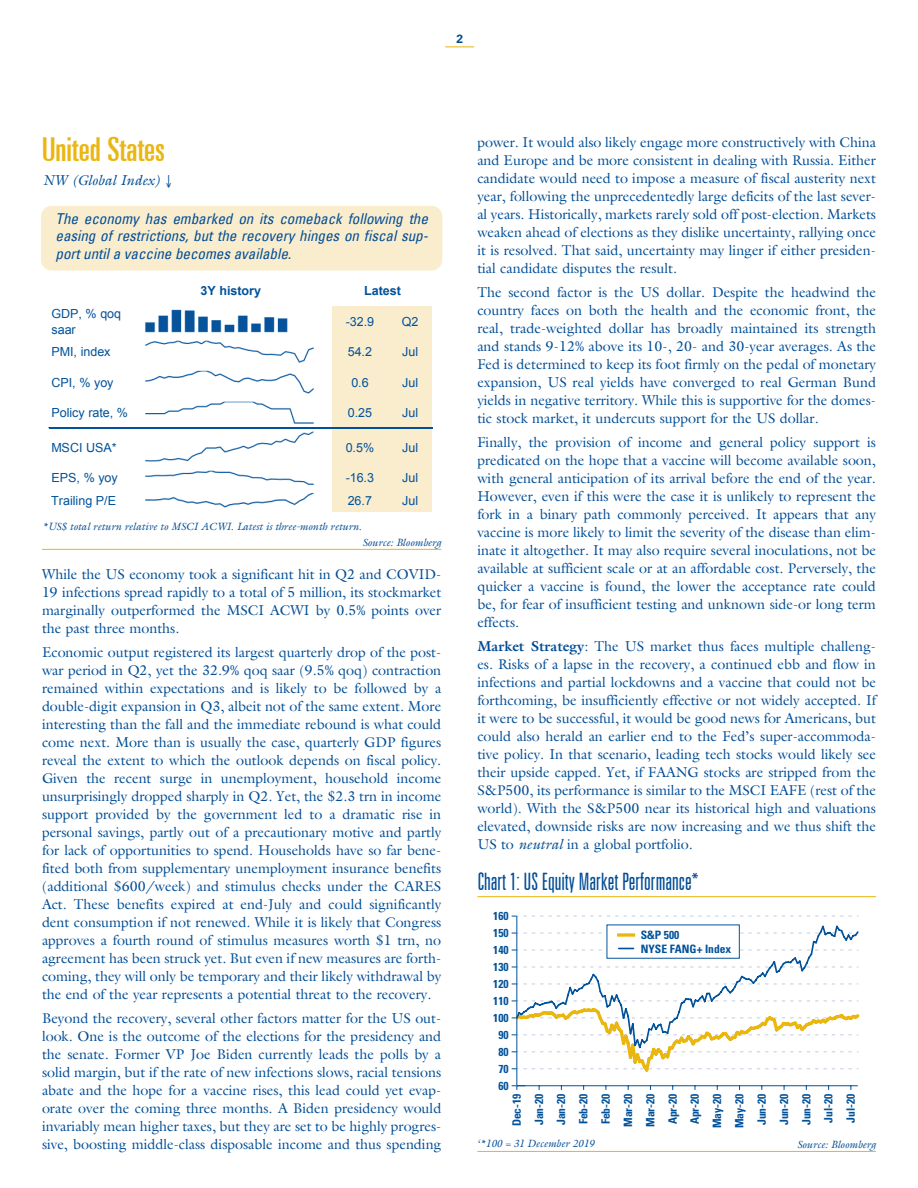
<style>
.page{position:relative;width:918px;height:1188px;background:#fff}
.page>*{position:absolute;margin:0;border:0;box-sizing:border-box;transform-origin:0 0}
.B-head_alt{font:ultra-condensed 33px "Univers";color:#eab610}
.C-head{font:300 ultra-condensed 24px "Univers";color:#014d95}
.Callout{font:italic condensed 15px/17.2px "Univers";color:#014d95;text-align:justify}
.Body{font:14.25px/18px "Galliard";color:#014d95;text-align:justify}
.Body-2{font:italic 14.25px "Galliard";color:#014d95}
.t1{font:12.6px/15.9px "Arial";letter-spacing:-.005em;color:#01529b}
.t2{font:700 12.6px "Arial";color:#01529b}
.t3{font:700 12px "Univers";color:#014d95}
.t4{font:700 condensed 11.55px/22.4px "Univers";color:#01529b}
.Notes{font:italic 10.5px "Galliard";color:#014d95}
.SOURCE__flush_right{font:italic 10.5px "Galliard";color:#014d95}
.s1{font-weight:700}
.s2{font-style:italic}
</style>
<div class="page">
<div style="left:41px;top:206px;width:401px;height:65px;background:#faedce;border-radius:11px"></div>
<svg style="left:445px;top:46px;width:29px;height:1px"></svg>
<hr style="left:42px;top:549px;width:399px;height:1px;background:#eab610">
<hr style="left:477px;top:896px;width:399px;height:1px;background:#eab610">
<hr style="left:477px;top:1151px;width:399px;height:1px;background:#eab610">
<hr style="left:517px;top:1085px;width:341px;height:1px;background:#01529b">
<svg style="left:512px;top:1085px;width:13px;height:5px"></svg>
<svg style="left:512px;top:916px;width:346px;height:1px"></svg>
<svg style="left:512px;top:924px;width:347px;height:151px"></svg>
<hr style="left:516px;top:916px;width:1px;height:170px;background:#01529b">
<div style="left:332px;top:306px;width:100px;height:31px;background:#faedce"></div>
<img style="left:145px;top:309px;width:143px;height:24px">
<div style="left:332px;top:337px;width:100px;height:30px;background:#faedce"></div>
<div style="left:332px;top:367px;width:100px;height:31px;background:#faedce"></div>
<div style="left:332px;top:398px;width:100px;height:30px;background:#faedce"></div>
<div style="left:332px;top:428px;width:100px;height:39px;background:#faedce"></div>
<div style="left:332px;top:467px;width:100px;height:23px;background:#faedce"></div>
<div style="left:332px;top:489px;width:100px;height:23px;background:#faedce"></div>
<hr style="left:49px;top:427px;width:383px;height:1px;background:#203b74">
<hr style="left:49px;top:428px;width:383px;height:1px;background:#01529b">
<p class="t3" style="left:456px;top:32px;width:8px">2</p>
<p class="B-head_alt" style="left:42px;top:135px;width:124px">United States</p>
<p class="Body-2" style="left:42px;top:174px;width:133px">NW (Global Index) ↓</p>
<p class="Callout" style="left:56px;top:210px;width:374px">The economy has embarked on its comeback following the easing of restrictions, but the recovery hinges on fiscal sup&shy;port until a vaccine becomes available.</p>
<p class="t2" style="left:201px;top:283px;width:62px">3Y history</p>
<p class="t2" style="left:364px;top:282px;width:38px">Latest</p>
<p class="t1" style="left:51px;top:306px;width:71px">GDP, % qoq saar</p>
<p class="t1" style="left:346px;top:314px;width:30px">-32.9</p>
<p class="t1" style="left:402px;top:314px;width:18px">Q2</p>
<p class="t1" style="left:51px;top:344px;width:61px">PMI, index</p>
<p class="t1" style="left:348px;top:344px;width:26px">54.2</p>
<p class="t1" style="left:402px;top:344px;width:18px">Jul</p>
<p class="t1" style="left:51px;top:375px;width:64px">CPI, % yoy</p>
<p class="t1" style="left:351px;top:375px;width:19px">0.6</p>
<p class="t1" style="left:402px;top:375px;width:18px">Jul</p>
<p class="t1" style="left:51px;top:405px;width:78px">Policy rate, %</p>
<p class="t1" style="left:348px;top:405px;width:26px">0.25</p>
<p class="t1" style="left:402px;top:405px;width:18px">Jul</p>
<p class="t1" style="left:51px;top:440px;width:67px">MSCI USA*</p>
<p class="t1" style="left:346px;top:440px;width:30px">0.5%</p>
<p class="t1" style="left:402px;top:440px;width:18px">Jul</p>
<p class="t1" style="left:51px;top:470px;width:68px">EPS, % yoy</p>
<p class="t1" style="left:346px;top:470px;width:30px">-16.3</p>
<p class="t1" style="left:402px;top:470px;width:18px">Jul</p>
<p class="t1" style="left:51px;top:493px;width:66px">Trailing P/E</p>
<p class="t1" style="left:348px;top:493px;width:26px">26.7</p>
<p class="t1" style="left:402px;top:493px;width:18px">Jul</p>
<p class="Notes" style="left:42px;top:522px;width:321px">*US$ total return relative to MSCI ACWI. Latest is three-month return.</p>
<p class="SOURCE__flush_right" style="left:362px;top:538px;width:80px">Source: Bloomberg</p>
<p class="Body" style="left:42px;top:566px;width:401px">While the US economy took a significant hit in Q2 and COVID-19 infections spread rapidly to a total of 5 million, its stockmarket marginally outperformed the MSCI ACWI by 0.5% points over the past three months.</p>
<p class="Body" style="left:42px;top:644px;width:401px">Economic output registered its largest quarterly drop of the post&shy;war period in Q2, yet the 32.9% qoq saar (9.5% qoq) contraction remained within expectations and is likely to be followed by a double-digit expansion in Q3, albeit not of the same extent. More interesting than the fall and the immediate rebound is what could come next. More than is usually the case, quarterly GDP figures reveal the extent to which the outlook depends on fiscal policy.<br>Given the recent surge in unemployment, household income unsurprisingly dropped sharply in Q2. Yet, the $2.3 trn in income support provided by the government led to a dramatic rise in personal savings, partly out of a precautionary motive and partly for lack of opportunities to spend. Households have so far bene&shy;fited both from supplementary unemployment insurance benefits (additional $600/week) and stimulus checks under the CARES Act. These benefits expired at end-July and could significantly dent consumption if not renewed. While it is likely that Congress approves a fourth round of stimulus measures worth $1 trn, no agreement has been struck yet. But even if new measures are forth&shy;coming, they will only be temporary and their likely withdrawal by the end of the year represents a potential threat to the recovery.</p>
<p class="Body" style="left:42px;top:1010px;width:401px">Beyond the recovery, several other factors matter for the US out&shy;look. One is the outcome of the elections for the presidency and the senate. Former VP Joe Biden currently leads the polls by a solid margin, but if the rate of new infections slows, racial tensions abate and the hope for a vaccine rises, this lead could yet evap&shy;orate over the coming three months. A Biden presidency would invariably mean higher taxes, but they are set to be highly progres&shy;sive, boosting middle-class disposable income and thus spending</p>
<p class="Body" style="left:477px;top:135px;width:400px">power. It would also likely engage more constructively with China and Europe and be more consistent in dealing with Russia. Either candidate would need to impose a measure of fiscal austerity next year, following the unprecedentedly large deficits of the last sever&shy;al years. Historically, markets rarely sold off post-election. Markets weaken ahead of elections as they dislike uncertainty, rallying once it is resolved. That said, uncertainty may linger if either presiden&shy;tial candidate disputes the result.</p>
<p class="Body" style="left:477px;top:285px;width:400px">The second factor is the US dollar. Despite the headwind the country faces on both the health and the economic front, the real, trade-weighted dollar has broadly maintained its strength and stands 9-12% above its 10-, 20- and 30-year averages. As the Fed is determined to keep its foot firmly on the pedal of monetary expansion, US real yields have converged to real German Bund yields in negative territory. While this is supportive for the domes&shy;tic stock market, it undercuts support for the US dollar.</p>
<p class="Body" style="left:477px;top:435px;width:400px">Finally, the provision of income and general policy support is predicated on the hope that a vaccine will become available soon, with general anticipation of its arrival before the end of the year.<br>However, even if this were the case it is unlikely to represent the fork in a binary path commonly perceived. It appears that any vaccine is more likely to limit the severity of the disease than elim&shy;inate it altogether. It may also require several inoculations, not be available at sufficient scale or at an affordable cost. Perversely, the quicker a vaccine is found, the lower the acceptance rate could be, for fear of insufficient testing and unknown side-or long term effects.</p>
<p class="Body" style="left:477px;top:639px;width:400px"><span class="s1">Market Strategy</span>: The US market thus faces multiple challeng&shy;es. Risks of a lapse in the recovery, a continued ebb and flow in infections and partial lockdowns and a vaccine that could not be forthcoming, be insufficiently effective or not widely accepted. If it were to be successful, it would be good news for Americans, but could also herald an earlier end to the Fed’s super-accommoda&shy;tive policy. In that scenario, leading tech stocks would likely see their upside capped. Yet, if FAANG stocks are stripped from the S&amp;P500, its performance is similar to the MSCI EAFE (rest of the world). With the S&amp;P500 near its historical high and valuations elevated, downside risks are now increasing and we thus shift the US to <span class="s2">neutral</span> in a global portfolio.</p>
<p class="C-head" style="left:477px;top:871px;width:223px">Chart 1: US Equity Market Performance*</p>
<p class="t4" style="left:493px;top:905px;width:17px">160</p>
<p class="t4" style="left:493px;top:922px;width:17px">150</p>
<p class="t4" style="left:493px;top:939px;width:17px">140</p>
<p class="t4" style="left:493px;top:956px;width:17px">130</p>
<p class="t4" style="left:493px;top:973px;width:17px">120</p>
<p class="t4" style="left:493px;top:990px;width:17px">110</p>
<p class="t4" style="left:493px;top:1007px;width:17px">100</p>
<p class="t4" style="left:498px;top:1024px;width:12px">90</p>
<p class="t4" style="left:498px;top:1041px;width:12px">80</p>
<p class="t4" style="left:498px;top:1058px;width:12px">70</p>
<p class="t4" style="left:498px;top:1075px;width:12px">60</p>
<p class="t4" style="left:641px;top:929px;width:92px;line-height:13.2px">S&amp;P 500<br>NYSE FANG+ Index</p>
<p class="t4" style="left:505px;top:1128px;width:36px;text-align:center;rotate:-90deg">Dec-19<br>Jan-20<br>Jan-20<br>Feb-20<br>Feb-20<br>Mar-20<br>Mar-20<br>Apr-20<br>Apr-20<br>May-20<br>May-20<br>Jun-20<br>Jun-20<br>Jun-20<br>Jul-20<br>Jul-20</p>
<p class="Notes" style="left:477px;top:1139px;width:119px">‘*100 = 31 December 2019</p>
<p class="SOURCE__flush_right" style="left:797px;top:1140px;width:80px">Source: Bloomberg</p>
</div>
